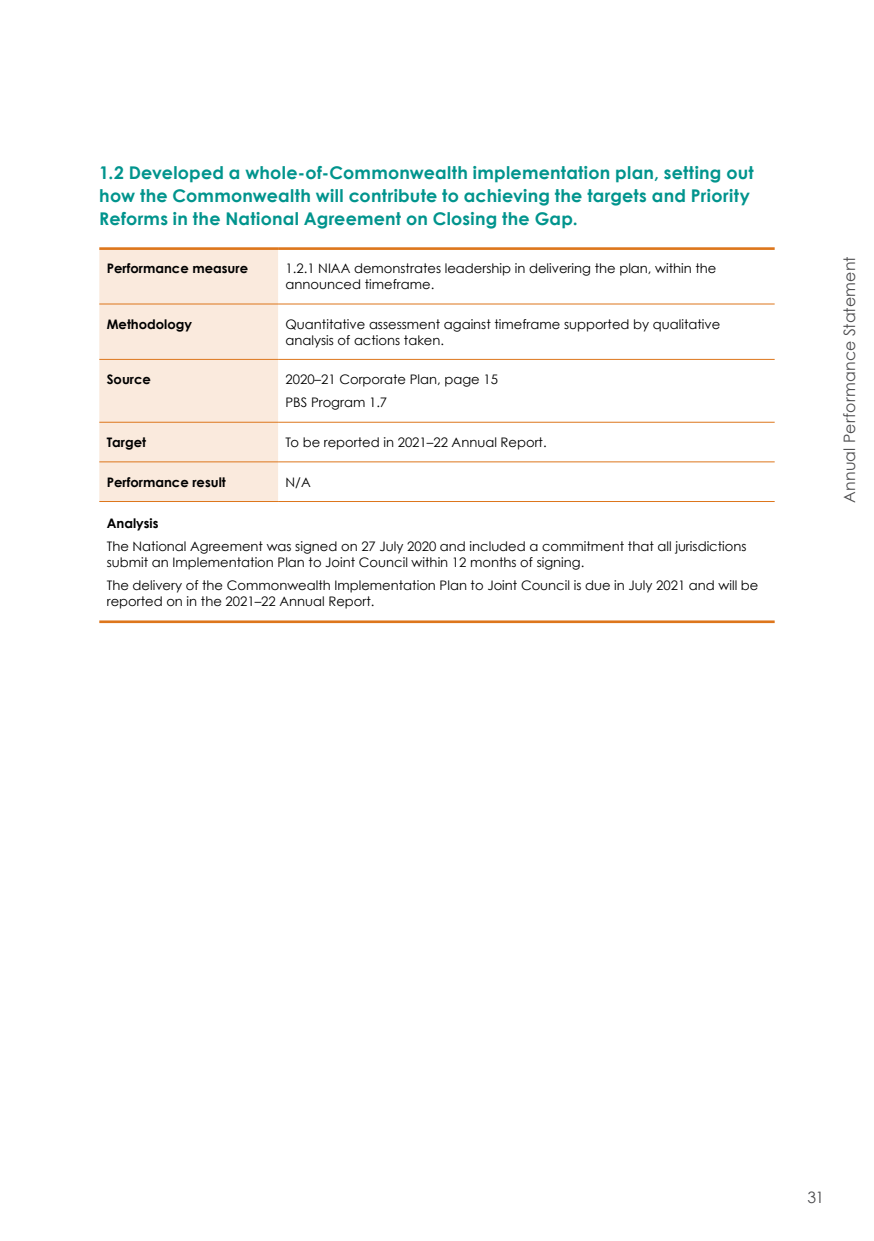
<style>
.page{position:relative;width:874px;height:1241px;background:#fff}
.page>*{position:absolute;margin:0;border:0;box-sizing:border-box;transform-origin:0 0}
.t1{font:700 17.5px/22.8px "Century Gothic";letter-spacing:.015em;color:#00948d}
.t2{font:15.75px "Century Gothic";letter-spacing:.015em;color:#4d4d4f}
.Table_text{font:13.12px/15.8px "Century Gothic";color:#000}
.Table_text_indented{font:13.12px/15.8px "Century Gothic";color:#000}
.Table_text-2{font:700 13.12px "Century Gothic";color:#000}
</style>
<div class="page">
<hr style="left:99px;top:620px;width:675px;height:3px;background:#dd761c">
<div style="left:99px;top:250px;width:179px;height:251px;background:#faeadd"></div>
<hr style="left:99px;top:359px;width:179px;height:1px;background:#dd761c">
<hr style="left:278px;top:359px;width:496px;height:1px;background:#dd761c">
<hr style="left:99px;top:422px;width:179px;height:1px;background:#dd761c">
<hr style="left:278px;top:422px;width:496px;height:1px;background:#dd761c">
<hr style="left:99px;top:247px;width:179px;height:3px;background:#dd761c">
<hr style="left:99px;top:303px;width:179px;height:1px;background:#dd761c">
<hr style="left:278px;top:247px;width:496px;height:3px;background:#dd761c">
<hr style="left:278px;top:303px;width:496px;height:1px;background:#dd761c">
<hr style="left:99px;top:461px;width:179px;height:1px;background:#dd761c">
<hr style="left:99px;top:501px;width:179px;height:1px;background:#dd761c">
<hr style="left:278px;top:461px;width:496px;height:1px;background:#dd761c">
<hr style="left:278px;top:501px;width:496px;height:1px;background:#dd761c">
<h5 class="t1" style="left:99px;top:161px;width:655px">1.2 Developed a whole-of-Commonwealth implementation plan, setting out how the Commonwealth will contribute to achieving the targets and Priority<br>Reforms in the National Agreement on Closing the Gap.</h5>
<p class="Table_text-2" style="left:107px;top:258px;width:143px">Performance measure</p>
<p class="Table_text" style="left:285px;top:260px;width:432px">1.2.1 NIAA demonstrates leadership in delivering the plan, within the announced timeframe.</p>
<p class="Table_text-2" style="left:107px;top:314px;width:87px">Methodology</p>
<p class="Table_text" style="left:285px;top:316px;width:436px">Quantitative assessment against timeframe supported by qualitative analysis of actions taken.</p>
<p class="Table_text-2" style="left:107px;top:369px;width:46px">Source</p>
<p class="Table_text" style="left:285px;top:371px;width:214px">2020–21 Corporate Plan, page 15</p>
<p class="Table_text" style="left:285px;top:394px;width:103px">PBS Program 1.7</p>
<p class="Table_text-2" style="left:107px;top:432px;width:41px">Target</p>
<p class="Table_text" style="left:285px;top:434px;width:262px">To be reported in 2021–22 Annual Report.</p>
<p class="Table_text-2" style="left:107px;top:472px;width:120px">Performance result</p>
<p class="Table_text" style="left:285px;top:473px;width:27px">N/A</p>
<h6 class="Table_text-2" style="left:107px;top:513px;width:53px">Analysis</h6>
<p class="Table_text_indented" style="left:107px;top:538px;width:641px">The National Agreement was signed on 27 July 2020 and included a commitment that all jurisdictions submit an Implementation Plan to Joint Council within 12 months of signing.</p>
<p class="Table_text" style="left:107px;top:577px;width:653px">The delivery of the Commonwealth Implementation Plan to Joint Council is due in July 2021 and will be reported on in the 2021–22 Annual Report.</p>
<p class="t2" style="left:839px;top:503px;width:248px;rotate:-90deg">Annual Performance Statement</p>
<p class="t2" style="left:807px;top:1187px;width:18px">31</p>
</div>
